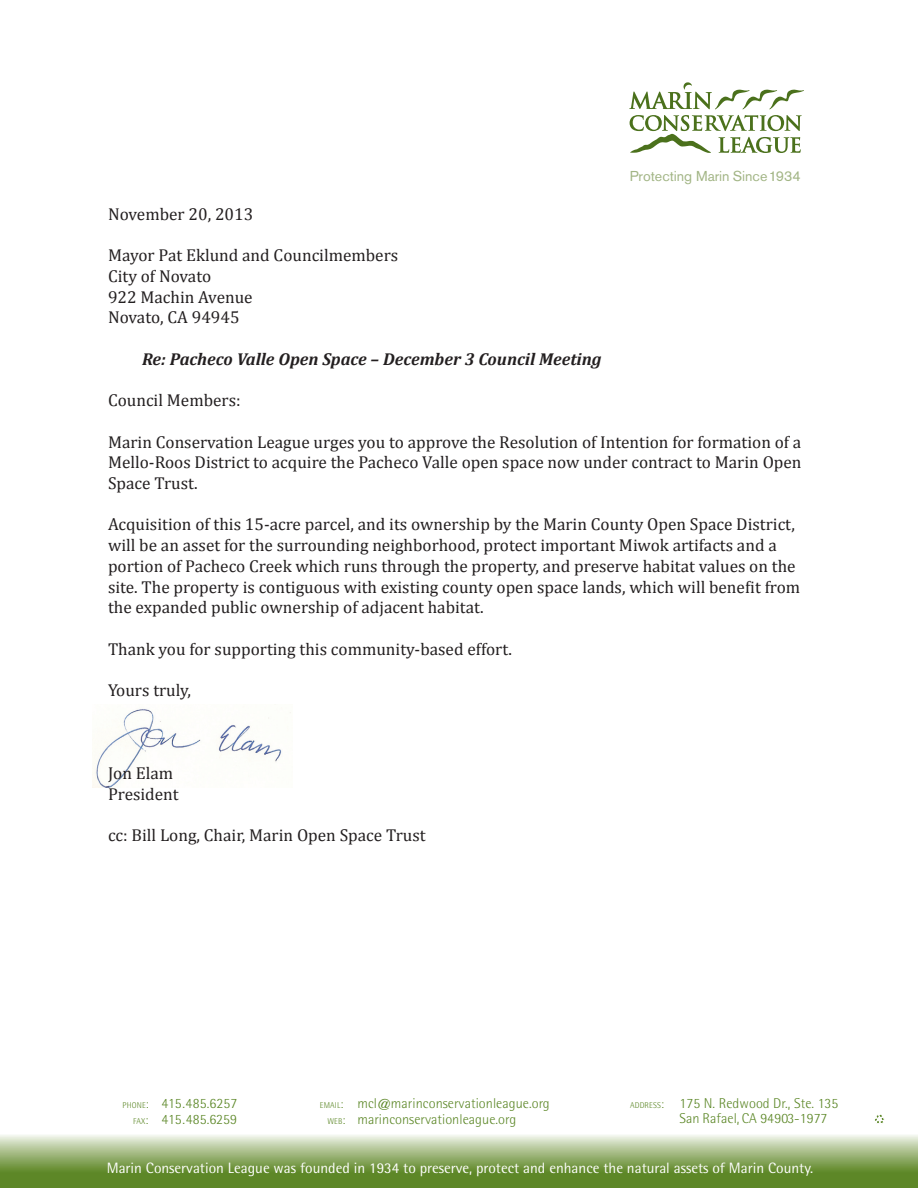
<style>
.page{position:relative;width:918px;height:1188px;background:#fff}
.page>*{position:absolute;margin:0;border:0;box-sizing:border-box;transform-origin:0 0}
.Body{font:17.25px/20.7px "Cambria";color:#231f20;text-align:justify}
.Body-2{font:italic 700 17.25px "Cambria";color:#231f20}
.t1{font:15px "Rotis Semi Sans Std";color:#fff}
.t2{font:300 14.25px "Rotis Semi Sans Std";letter-spacing:.005em;color:#5c8727}
.t3{font:14.25px "Akzidenz Grotesk BE";color:#a2b585}
.s1{font-size:8.4px}
.s2{font-size:12px}
</style>
<div class="page">
<svg style="left:629px;top:82px;width:175px;height:71px"></svg>
<svg style="left:0;top:1135px;width:918px;height:53px;background:#8fab69"></svg>
<svg style="left:875px;top:1114px;width:10px;height:10px"></svg>
<img style="left:92px;top:709px;width:199px;height:78px">
<p class="t3" style="left:630px;top:167px;width:173px">Protecting Marin Since 1934</p>
<p class="Body" style="left:108px;top:204px;width:147px">November 20, 2013</p>
<p class="Body" style="left:108px;top:245px;width:292px">Mayor Pat Eklund and Councilmembers</p>
<p class="Body" style="left:108px;top:266px;width:105px">City of Novato</p>
<p class="Body" style="left:108px;top:286px;width:146px">922 Machin Avenue</p>
<p class="Body" style="left:108px;top:307px;width:133px">Novato, CA 94945</p>
<p class="Body-2" style="left:142px;top:347px;width:461px">Re: Pacheco Valle Open Space – December 3 Council Meeting</p>
<p class="Body" style="left:108px;top:390px;width:134px">Council Members:</p>
<p class="Body" style="left:108px;top:431px;width:695px">Marin Conservation League urges you to approve the Resolution of Intention for formation of a Mello-Roos District to acquire the Pacheco Valle open space now under contract to Marin Open Space Trust.</p>
<p class="Body" style="left:108px;top:514px;width:694px;text-align:left">Acquisition of this 15-acre parcel, and its ownership by the Marin County Open Space District, will be an asset for the surrounding neighborhood, protect important Miwok artifacts and a portion of Pacheco Creek which runs through the property, and preserve habitat values on the site. The property is contiguous with existing county open space lands, which will benefit from the expanded public ownership of adjacent habitat.</p>
<p class="Body" style="left:108px;top:638px;width:405px">Thank you for supporting this community-based effort.</p>
<p class="Body" style="left:108px;top:680px;width:84px">Yours truly,</p>
<p class="Body" style="left:108px;top:763px;width:67px">Jon Elam</p>
<p class="Body" style="left:108px;top:783px;width:72px">President</p>
<p class="Body" style="left:108px;top:825px;width:319px">cc: Bill Long, Chair, Marin Open Space Trust</p>
<p class="t2" style="left:630px;top:1095px;width:210px"><span class="s1">ADDRESS</span><span class="s2">:</span> 175 N. Redwood Dr., Ste. 135</p>
<p class="t2" style="left:680px;top:1110px;width:149px">San Rafael, CA 94903-1977</p>
<p class="t2" style="left:320px;top:1095px;width:231px"><span class="s1">EMAIL</span><span class="s2">:</span> mcl@marinconservationleague.org</p>
<p class="t2" style="left:327px;top:1111px;width:190px"><span class="s1">WEB</span><span class="s2">:</span> marinconservationleague.org</p>
<p class="t2" style="left:123px;top:1095px;width:116px"><span class="s1">PHONE</span><span class="s2">:</span> 415.485.6257</p>
<p class="t2" style="left:133px;top:1111px;width:105px"><span class="s1">FAX</span><span class="s2">:</span> 415.485.6259</p>
<p class="t1" style="left:107px;top:1159px;width:708px">Marin Conservation League was founded in 1934 to preserve, protect and enhance the natural assets of Marin County.</p>
</div>
